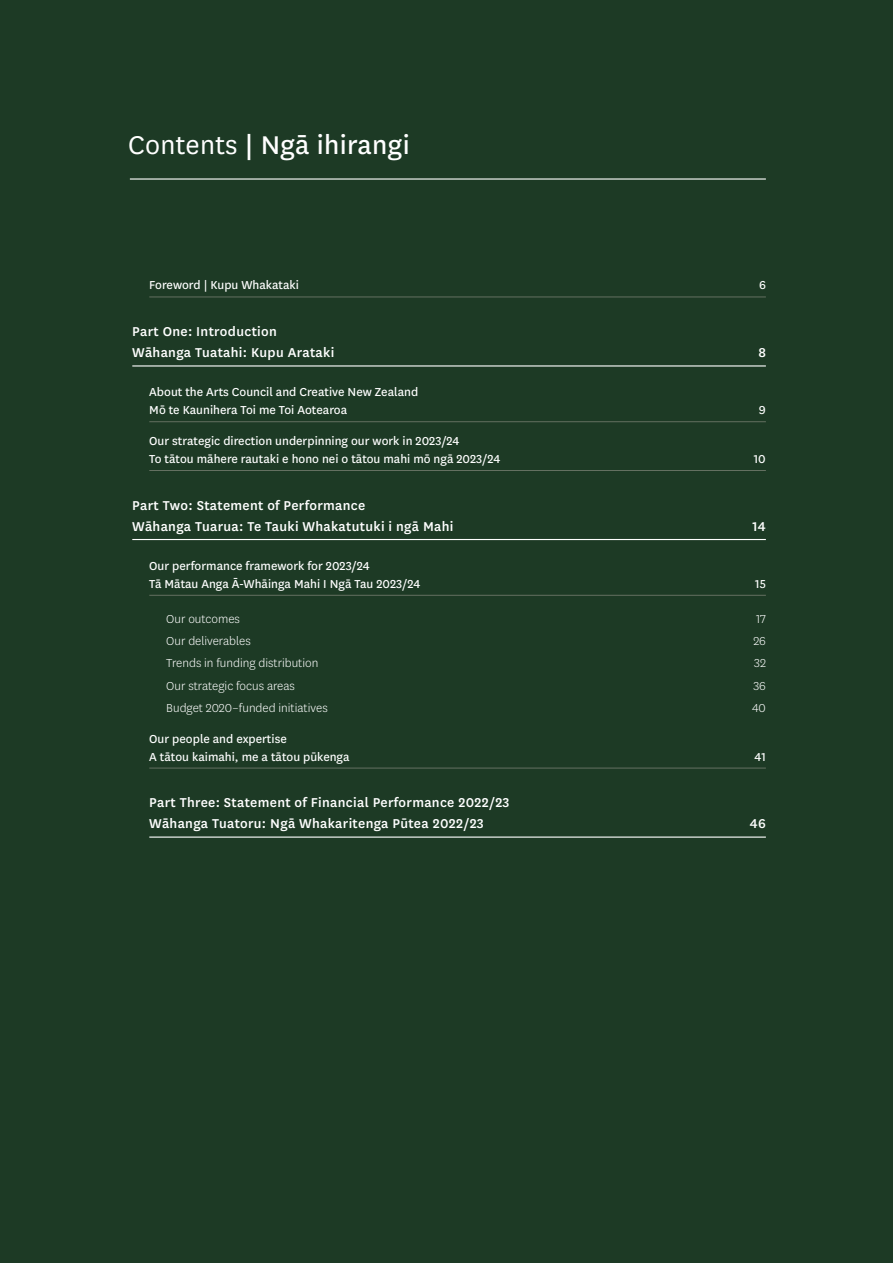
<style>
.page{position:relative;width:893px;height:1263px;background:#1d3a25}
.page>*{position:absolute;margin:0;border:0;box-sizing:border-box;transform-origin:0 0}
.Heading_1{font:30px "National";letter-spacing:.01em;color:#fff}
.Contents_-_H1{font:500 15px/21px "National";letter-spacing:.02em;color:#fff}
.Contents_H2{font:500 15px/21px "National";letter-spacing:.02em;color:#fff}
.Contents_H2-2{font:13.5px/18px "National";color:#fff}
.Contents_H3{font:300 13.5px "National";color:#fff}
.s1{font-style:inherit}
.s2{font-weight:500}
</style>
<div class="page">
<hr style="left:130px;top:178px;width:636px;height:2px;background:#fff">
<hr style="left:149px;top:297px;width:617px;height:1px;background:#647061">
<hr style="left:132px;top:365px;width:634px;height:1px;background:#fff">
<hr style="left:149px;top:421px;width:617px;height:1px;background:#647061">
<hr style="left:149px;top:470px;width:617px;height:1px;background:#647061">
<hr style="left:132px;top:539px;width:634px;height:1px;background:#fff">
<hr style="left:149px;top:595px;width:617px;height:1px;background:#647061">
<hr style="left:149px;top:768px;width:617px;height:1px;background:#647061">
<hr style="left:149px;top:836px;width:617px;height:2px;background:#fff">
<p class="Heading_1" style="left:128px;top:125px;width:283px"><span class="s1">Contents</span> <span class="s2">|</span> Ngā ihirangi</p>
<p class="Contents_H2-2" style="left:149px;top:276px;width:151px">Foreword | Kupu Whakataki</p>
<p class="Contents_H2-2" style="left:759px;top:276px;width:8px">6</p>
<p class="Contents_-_H1" style="left:132px;top:320px;width:204px">Part One: Introduction<br>Wāhanga Tuatahi: Kupu Arataki</p>
<p class="Contents_-_H1" style="left:758px;top:341px;width:9px">8</p>
<p class="Contents_H2-2" style="left:149px;top:382px;width:270px">About the Arts Council and Creative New Zealand<br>Mō te Kaunihera Toi me Toi Aotearoa</p>
<p class="Contents_H2-2" style="left:149px;top:431px;width:353px">Our strategic direction underpinning our work in 2023/24<br>To tātou māhere rautaki e hono nei o tātou mahi mō ngā 2023/24</p>
<p class="Contents_-_H1" style="left:132px;top:493px;width:323px">Part Two: Statement of Performance<br>Wāhanga Tuarua: Te Tauki Whakatutuki i ngā Mahi</p>
<p class="Contents_H2-2" style="left:149px;top:556px;width:272px">Our performance framework for 2023/24<br>Tā Mātau Anga Ā-Whāinga Mahi I Ngā Tau 2023/24</p>
<p class="Contents_H2-2" style="left:759px;top:400px;width:9px">9</p>
<p class="Contents_H2-2" style="left:754px;top:449px;width:14px">10</p>
<p class="Contents_-_H1" style="left:752px;top:514px;width:15px">14</p>
<p class="Contents_H2-2" style="left:755px;top:574px;width:12px">15</p>
<p class="Contents_H3" style="left:166px;top:610px;width:75px">Our outcomes</p>
<p class="Contents_H3" style="left:756px;top:610px;width:11px">17</p>
<p class="Contents_H3" style="left:166px;top:632px;width:86px">Our deliverables</p>
<p class="Contents_H3" style="left:753px;top:632px;width:14px">26</p>
<p class="Contents_H3" style="left:166px;top:655px;width:154px">Trends in funding distribution</p>
<p class="Contents_H3" style="left:754px;top:655px;width:13px">32</p>
<p class="Contents_H3" style="left:166px;top:677px;width:130px">Our strategic focus areas</p>
<p class="Contents_H3" style="left:753px;top:677px;width:14px">36</p>
<p class="Contents_H3" style="left:166px;top:699px;width:163px">Budget 2020–funded initiatives</p>
<p class="Contents_H3" style="left:752px;top:699px;width:15px">40</p>
<p class="Contents_H2-2" style="left:149px;top:729px;width:202px">Our people and expertise<br>A tātou kaimahi, me a tātou pūkenga</p>
<p class="Contents_H2-2" style="left:754px;top:747px;width:13px">41</p>
<p class="Contents_H2" style="left:149px;top:791px;width:362px">Part Three: Statement of Financial Performance 2022/23<br>Wāhanga Tuatoru: Ngā Whakaritenga Pūtea 2022/23</p>
<p class="Contents_H2" style="left:750px;top:812px;width:17px">46</p>
</div>
